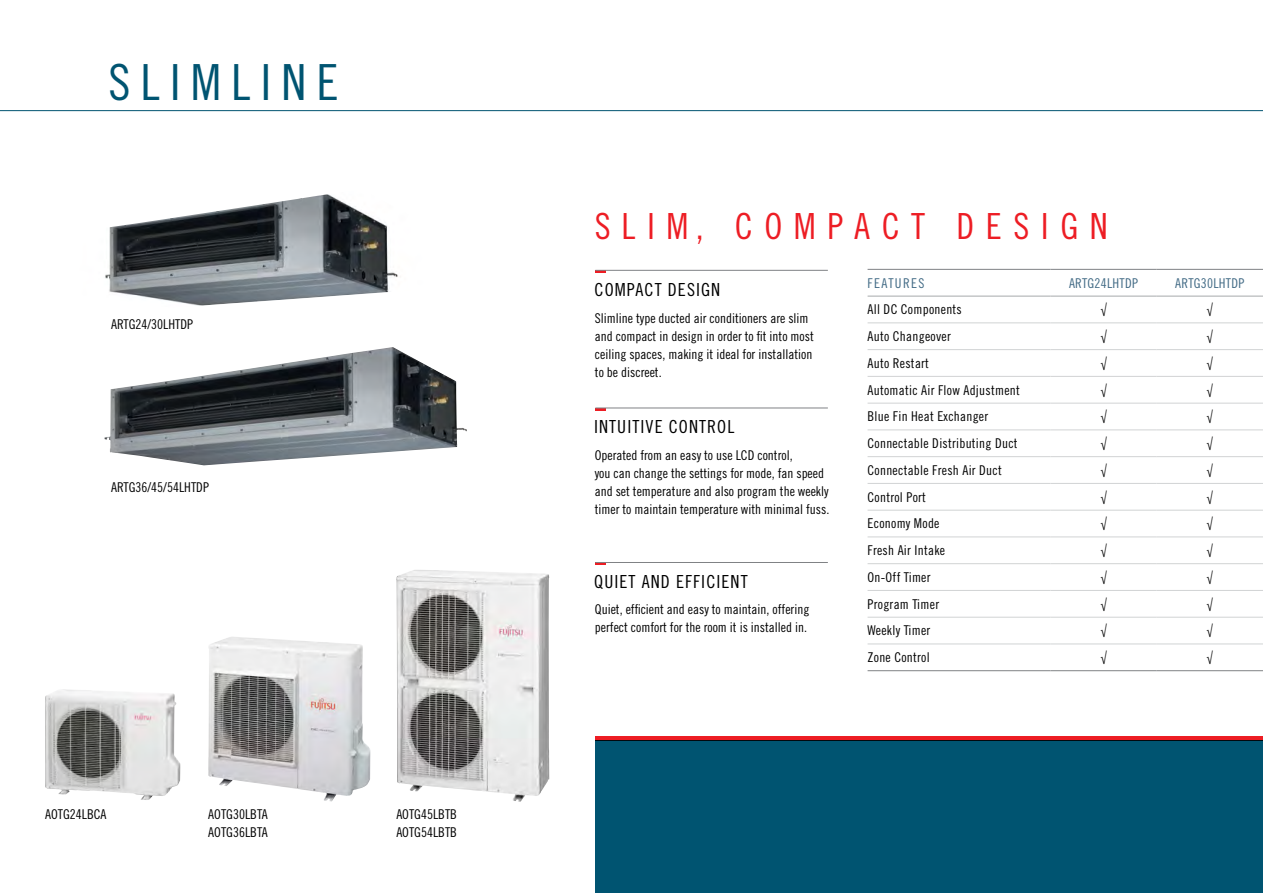
<style>
.page{position:relative;width:1263px;height:893px;background:#fff}
.page>*{position:absolute;margin:0;border:0;box-sizing:border-box;transform-origin:0 0}
.t1{font:49.8px "Trade Gothic LT Std Cn 18";letter-spacing:.2em;color:#005471}
.t2{font:36px "Trade Gothic LT Std Cn 18";letter-spacing:.32em;color:#ed1d24}
.t3{font:18px "Trade Gothic LT Std Cn 18";letter-spacing:.06em;color:#000}
.t4{font:13.5px/18px "Trade Gothic LT Std Cn 18";color:#000}
.t5{font:13.5px "Trade Gothic LT Std Cn 18";letter-spacing:.02em;color:#000}
.t6{font:13.5px "Trade Gothic LT Std Cn 18";letter-spacing:.02em;color:#406984}
.t7{font:13.5px "Trade Gothic LT Std Cn 18";letter-spacing:.1em;color:#406984}
</style>
<div class="page">
<div style="left:595px;top:741px;width:668px;height:152px;background:#005471"></div>
<div style="left:595px;top:736px;width:668px;height:5px;background:#ed1d24"></div>
<hr style="left:0;top:110px;width:1263px;height:1px;background:#005471">
<hr style="left:867px;top:403px;width:183px;height:1px;background:#d1d3d4">
<hr style="left:1050px;top:403px;width:107px;height:1px;background:#d1d3d4">
<hr style="left:1157px;top:403px;width:106px;height:1px;background:#d1d3d4">
<hr style="left:867px;top:430px;width:183px;height:1px;background:#d1d3d4">
<hr style="left:1050px;top:430px;width:107px;height:1px;background:#d1d3d4">
<hr style="left:1157px;top:430px;width:106px;height:1px;background:#d1d3d4">
<hr style="left:867px;top:483px;width:183px;height:1px;background:#d1d3d4">
<hr style="left:1050px;top:483px;width:107px;height:1px;background:#d1d3d4">
<hr style="left:1157px;top:483px;width:106px;height:1px;background:#d1d3d4">
<hr style="left:867px;top:510px;width:183px;height:1px;background:#d1d3d4">
<hr style="left:1050px;top:510px;width:107px;height:1px;background:#d1d3d4">
<hr style="left:1157px;top:510px;width:106px;height:1px;background:#d1d3d4">
<hr style="left:867px;top:537px;width:183px;height:1px;background:#d1d3d4">
<hr style="left:1050px;top:537px;width:107px;height:1px;background:#d1d3d4">
<hr style="left:1157px;top:537px;width:106px;height:1px;background:#d1d3d4">
<hr style="left:867px;top:563px;width:183px;height:1px;background:#d1d3d4">
<hr style="left:1050px;top:563px;width:107px;height:1px;background:#d1d3d4">
<hr style="left:1157px;top:563px;width:106px;height:1px;background:#d1d3d4">
<hr style="left:867px;top:590px;width:183px;height:1px;background:#d1d3d4">
<hr style="left:1050px;top:590px;width:107px;height:1px;background:#d1d3d4">
<hr style="left:1157px;top:590px;width:106px;height:1px;background:#d1d3d4">
<hr style="left:867px;top:617px;width:183px;height:1px;background:#d1d3d4">
<hr style="left:1050px;top:617px;width:107px;height:1px;background:#d1d3d4">
<hr style="left:1157px;top:617px;width:106px;height:1px;background:#d1d3d4">
<hr style="left:867px;top:644px;width:183px;height:1px;background:#d1d3d4">
<hr style="left:1050px;top:644px;width:107px;height:1px;background:#d1d3d4">
<hr style="left:1157px;top:644px;width:106px;height:1px;background:#d1d3d4">
<hr style="left:867px;top:296px;width:183px;height:1px;background:#a7a9ac">
<hr style="left:1050px;top:296px;width:107px;height:1px;background:#a7a9ac">
<hr style="left:1157px;top:296px;width:106px;height:1px;background:#a7a9ac">
<hr style="left:867px;top:269px;width:183px;height:1px;background:#808285">
<hr style="left:1050px;top:269px;width:107px;height:1px;background:#808285">
<hr style="left:1157px;top:269px;width:106px;height:1px;background:#808285">
<hr style="left:867px;top:670px;width:183px;height:1px;background:#808285">
<hr style="left:1050px;top:670px;width:107px;height:1px;background:#808285">
<hr style="left:1157px;top:670px;width:106px;height:1px;background:#808285">
<hr style="left:867px;top:456px;width:183px;height:1px;background:#d1d3d4">
<hr style="left:1050px;top:456px;width:107px;height:1px;background:#d1d3d4">
<hr style="left:1157px;top:456px;width:106px;height:1px;background:#d1d3d4">
<hr style="left:867px;top:323px;width:183px;height:1px;background:#d1d3d4">
<hr style="left:1050px;top:323px;width:107px;height:1px;background:#d1d3d4">
<hr style="left:1157px;top:323px;width:106px;height:1px;background:#d1d3d4">
<hr style="left:867px;top:349px;width:183px;height:1px;background:#d1d3d4">
<hr style="left:1050px;top:349px;width:107px;height:1px;background:#d1d3d4">
<hr style="left:1157px;top:349px;width:106px;height:1px;background:#d1d3d4">
<hr style="left:867px;top:376px;width:183px;height:1px;background:#d1d3d4">
<hr style="left:1050px;top:376px;width:107px;height:1px;background:#d1d3d4">
<hr style="left:1157px;top:376px;width:106px;height:1px;background:#d1d3d4">
<svg style="left:595px;top:563px;width:10px;height:2px"></svg>
<svg style="left:595px;top:271px;width:10px;height:2px"></svg>
<hr style="left:595px;top:270px;width:233px;height:1px;background:#808285">
<hr style="left:595px;top:408px;width:233px;height:1px;background:#808285">
<hr style="left:595px;top:562px;width:233px;height:1px;background:#808285">
<img style="left:105px;top:194px;width:293px;height:112px">
<img style="left:104px;top:347px;width:363px;height:118px">
<img style="left:396px;top:570px;width:153px;height:232px">
<img style="left:45px;top:689px;width:132px;height:111px">
<img style="left:208px;top:637px;width:163px;height:164px">
<p class="t1" style="left:108px;top:52px;width:231px">SLIMLINE</p>
<p class="t4" style="left:111px;top:315px;width:84px">ARTG24/30LHTDP</p>
<p class="t4" style="left:111px;top:478px;width:99px">ARTG36/45/54LHTDP</p>
<p class="t4" style="left:45px;top:805px;width:63px">AOTG24LBCA</p>
<p class="t4" style="left:208px;top:805px;width:61px">AOTG30LBTA</p>
<p class="t4" style="left:208px;top:823px;width:61px">AOTG36LBTA</p>
<p class="t4" style="left:396px;top:805px;width:62px">AOTG45LBTB</p>
<p class="t4" style="left:396px;top:823px;width:62px">AOTG54LBTB</p>
<h2 class="t2" style="left:594px;top:204px;width:515px">SLIM, COMPACT DESIGN</h2>
<p class="t3" style="left:595px;top:279px;width:127px">COMPACT DESIGN</p>
<p class="t4" style="left:595px;top:309px;width:220px">Slimline type ducted air conditioners are slim and compact in design in order to fit into most ceiling spaces, making it ideal for installation to be discreet.</p>
<p class="t3" style="left:594px;top:416px;width:142px">INTUITIVE CONTROL</p>
<p class="t4" style="left:595px;top:446px;width:236px">Operated from an easy to use LCD control,<br>you can change the settings for mode, fan speed and set temperature and also program the weekly timer to maintain temperature with minimal fuss.</p>
<p class="t3" style="left:594px;top:571px;width:155px">QUIET AND EFFICIENT</p>
<p class="t4" style="left:595px;top:600px;width:216px">Quiet, efficient and easy to maintain, offering perfect comfort for the room it is installed in.</p>
<p class="t7" style="left:867px;top:275px;width:58px">FEATURES</p>
<p class="t6" style="left:1069px;top:275px;width:71px">ARTG24LHTDP</p>
<p class="t6" style="left:1175px;top:275px;width:71px">ARTG30LHTDP</p>
<p class="t5" style="left:867px;top:302px;width:96px">All DC Components</p>
<p class="t4" style="left:1100px;top:300px;width:8px">√</p>
<p class="t4" style="left:1206px;top:300px;width:8px">√</p>
<p class="t5" style="left:867px;top:328px;width:85px">Auto Changeover</p>
<p class="t4" style="left:1100px;top:327px;width:8px">√</p>
<p class="t4" style="left:1206px;top:327px;width:8px">√</p>
<p class="t5" style="left:867px;top:355px;width:63px">Auto Restart</p>
<p class="t4" style="left:1100px;top:354px;width:8px">√</p>
<p class="t4" style="left:1206px;top:354px;width:8px">√</p>
<p class="t5" style="left:867px;top:382px;width:154px">Automatic Air Flow Adjustment</p>
<p class="t4" style="left:1100px;top:381px;width:8px">√</p>
<p class="t4" style="left:1206px;top:381px;width:8px">√</p>
<p class="t5" style="left:867px;top:409px;width:122px">Blue Fin Heat Exchanger</p>
<p class="t4" style="left:1100px;top:407px;width:8px">√</p>
<p class="t4" style="left:1206px;top:407px;width:8px">√</p>
<p class="t5" style="left:867px;top:435px;width:152px">Connectable Distributing Duct</p>
<p class="t4" style="left:1100px;top:434px;width:8px">√</p>
<p class="t4" style="left:1206px;top:434px;width:8px">√</p>
<p class="t5" style="left:867px;top:462px;width:136px">Connectable Fresh Air Duct</p>
<p class="t4" style="left:1100px;top:461px;width:8px">√</p>
<p class="t4" style="left:1206px;top:461px;width:8px">√</p>
<p class="t5" style="left:867px;top:489px;width:60px">Control Port</p>
<p class="t4" style="left:1100px;top:488px;width:8px">√</p>
<p class="t4" style="left:1206px;top:488px;width:8px">√</p>
<p class="t5" style="left:867px;top:516px;width:73px">Economy Mode</p>
<p class="t4" style="left:1100px;top:514px;width:8px">√</p>
<p class="t4" style="left:1206px;top:514px;width:8px">√</p>
<p class="t5" style="left:867px;top:542px;width:79px">Fresh Air Intake</p>
<p class="t4" style="left:1100px;top:541px;width:8px">√</p>
<p class="t4" style="left:1206px;top:541px;width:8px">√</p>
<p class="t5" style="left:867px;top:569px;width:64px">On-Off Timer</p>
<p class="t4" style="left:1100px;top:568px;width:8px">√</p>
<p class="t4" style="left:1206px;top:568px;width:8px">√</p>
<p class="t5" style="left:867px;top:596px;width:73px">Program Timer</p>
<p class="t4" style="left:1100px;top:595px;width:8px">√</p>
<p class="t4" style="left:1206px;top:595px;width:8px">√</p>
<p class="t5" style="left:867px;top:623px;width:64px">Weekly Timer</p>
<p class="t4" style="left:1100px;top:621px;width:8px">√</p>
<p class="t4" style="left:1206px;top:621px;width:8px">√</p>
<p class="t5" style="left:867px;top:649px;width:64px">Zone Control</p>
<p class="t4" style="left:1100px;top:648px;width:8px">√</p>
<p class="t4" style="left:1206px;top:648px;width:8px">√</p>
</div>
